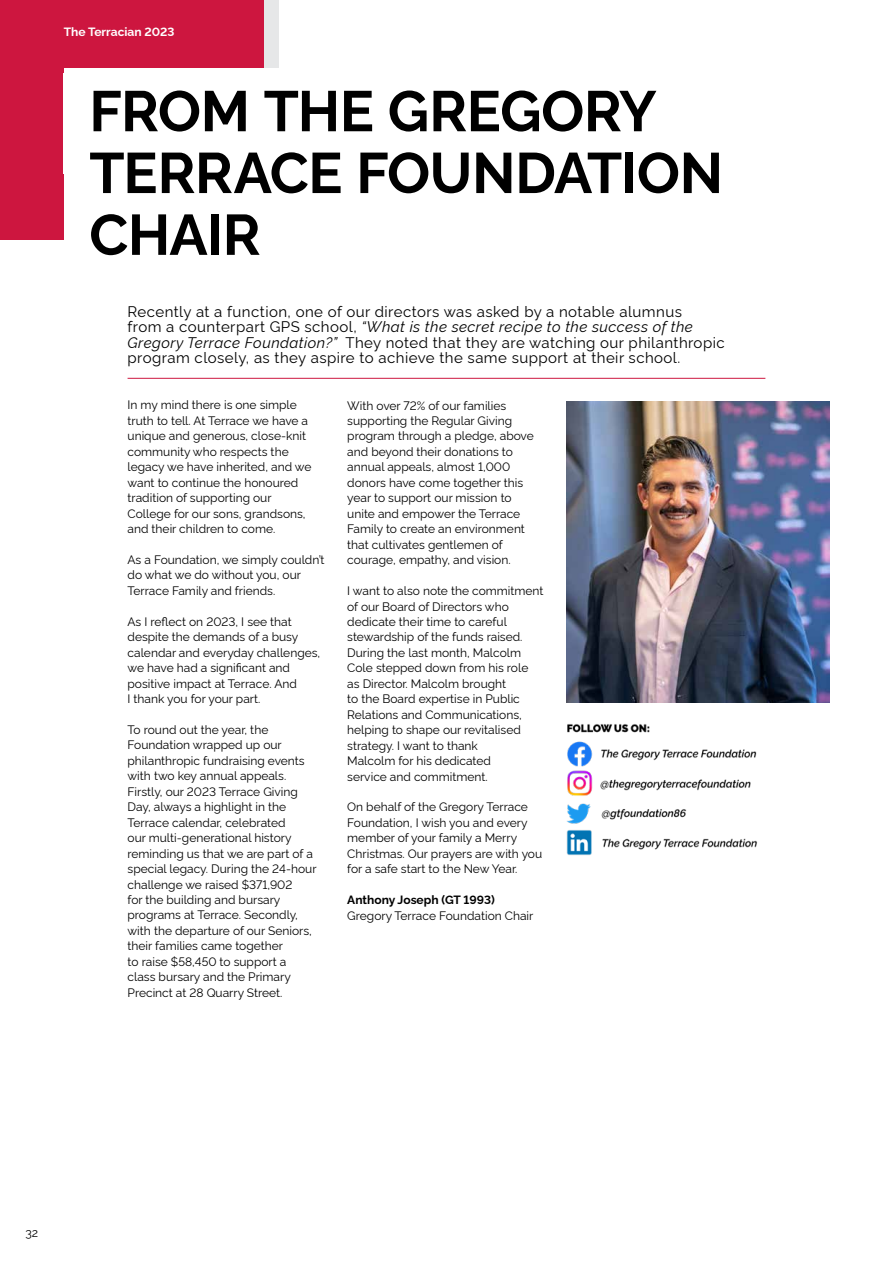
<style>
.page{position:relative;width:893px;height:1263px;background:#fff}
.page>*{position:absolute;margin:0;border:0;box-sizing:border-box;transform-origin:0 0}
.t1{font:700 70.5px "Rawline";letter-spacing:-.025em;color:#000}
.t2{font:700 57px/61.8px "Rawline";letter-spacing:-.01em;color:#000}
.t3{font:15px/15.5px "Rawline";letter-spacing:.03em;color:#000}
.t4{font:12px/15.5px "Rawline";color:#000}
.t5{font:700 12px "Rawline";color:#000}
.t6{font:700 12px "Rawline";color:#fff}
.t7{font:12px "Raleway";color:#000}
.s1{font-style:italic}
</style>
<div class="page">
<div style="left:264px;top:0;width:15px;height:239px;background:#e6e7e8"></div>
<div style="left:0;top:0;width:264px;height:239px;background:#cd163f"></div>
<div style="left:64px;top:69px;width:685px;height:210px;background:#fff"></div>
<hr style="left:128px;top:378px;width:637px;height:1px;background:#cd163f">
<img style="left:567px;top:724px;width:190px;height:38px">
<img style="left:566px;top:762px;width:192px;height:93px">
<img style="left:567px;top:402px;width:262px;height:301px">
<p class="t6" style="left:64px;top:23px;width:112px">The Terracian 2023</p>
<h2 class="t2" style="left:89px;top:75px;width:635px">FROM THE GREGORY<br>TERRACE FOUNDATION<br>CHAIR</h2>
<h1 class="t1" style="left:89px;top:67px;width:186px">TITLE</h1>
<p class="t3" style="left:128px;top:302px;width:599px">Recently at a function, one of our directors was asked by a notable alumnus<br>from a counterpart GPS school, <span class="s1">“What is the secret recipe to the success of the Gregory Terrace Foundation?”</span> They noted that they are watching our philanthropic program closely, as they aspire to achieve the same support at their school.</p>
<p class="t4" style="left:128px;top:396px;width:185px">In my mind there is one simple truth to tell. At Terrace we have a unique and generous, close-knit community who respects the legacy we have inherited, and we want to continue the honoured tradition of supporting our<br>College for our sons, grandsons, and their children to come.</p>
<p class="t4" style="left:128px;top:551px;width:198px">As a Foundation, we simply couldn’t do what we do without you, our<br>Terrace Family and friends.</p>
<p class="t4" style="left:128px;top:612px;width:194px">As I reflect on 2023, I see that despite the demands of a busy calendar and everyday challenges, we have had a significant and positive impact at Terrace. And<br>I thank you for your part.</p>
<p class="t4" style="left:128px;top:721px;width:191px">To round out the year, the<br>Foundation wrapped up our philanthropic fundraising events with two key annual appeals.<br>Firstly, our 2023 Terrace Giving<br>Day, always a highlight in the<br>Terrace calendar, celebrated<br>our multi-generational history reminding us that we are part of a special legacy. During the 24-hour challenge we raised $371,902<br>for the building and bursary programs at Terrace. Secondly, with the departure of our Seniors, their families came together<br>to raise $58,450 to support a class bursary and the Primary<br>Precinct at 28 Quarry Street.</p>
<p class="t4" style="left:347px;top:396px;width:188px">With over 72% of our families supporting the Regular Giving program through a pledge, above and beyond their donations to annual appeals, almost 1,000 donors have come together this year to support our mission to unite and empower the Terrace<br>Family to create an environment that cultivates gentlemen of courage, empathy, and vision.</p>
<p class="t4" style="left:347px;top:582px;width:198px">I want to also note the commitment of our Board of Directors who dedicate their time to careful stewardship of the funds raised.<br>During the last month, Malcolm<br>Cole stepped down from his role as Director. Malcolm brought<br>to the Board expertise in Public<br>Relations and Communications, helping to shape our revitalised strategy. I want to thank<br>Malcolm for his dedicated<br>service and commitment.</p>
<p class="t4" style="left:347px;top:798px;width:196px">On behalf of the Gregory Terrace<br>Foundation, I wish you and every member of your family a Merry<br>Christmas. Our prayers are with you for a safe start to the New Year.</p>
<p class="t5" style="left:347px;top:891px;width:149px">Anthony Joseph (GT 1993)</p>
<p class="t4" style="left:347px;top:906px;width:188px">Gregory Terrace Foundation Chair</p>
<p class="t7" style="left:25px;top:1226px;width:14px">32</p>
</div>
